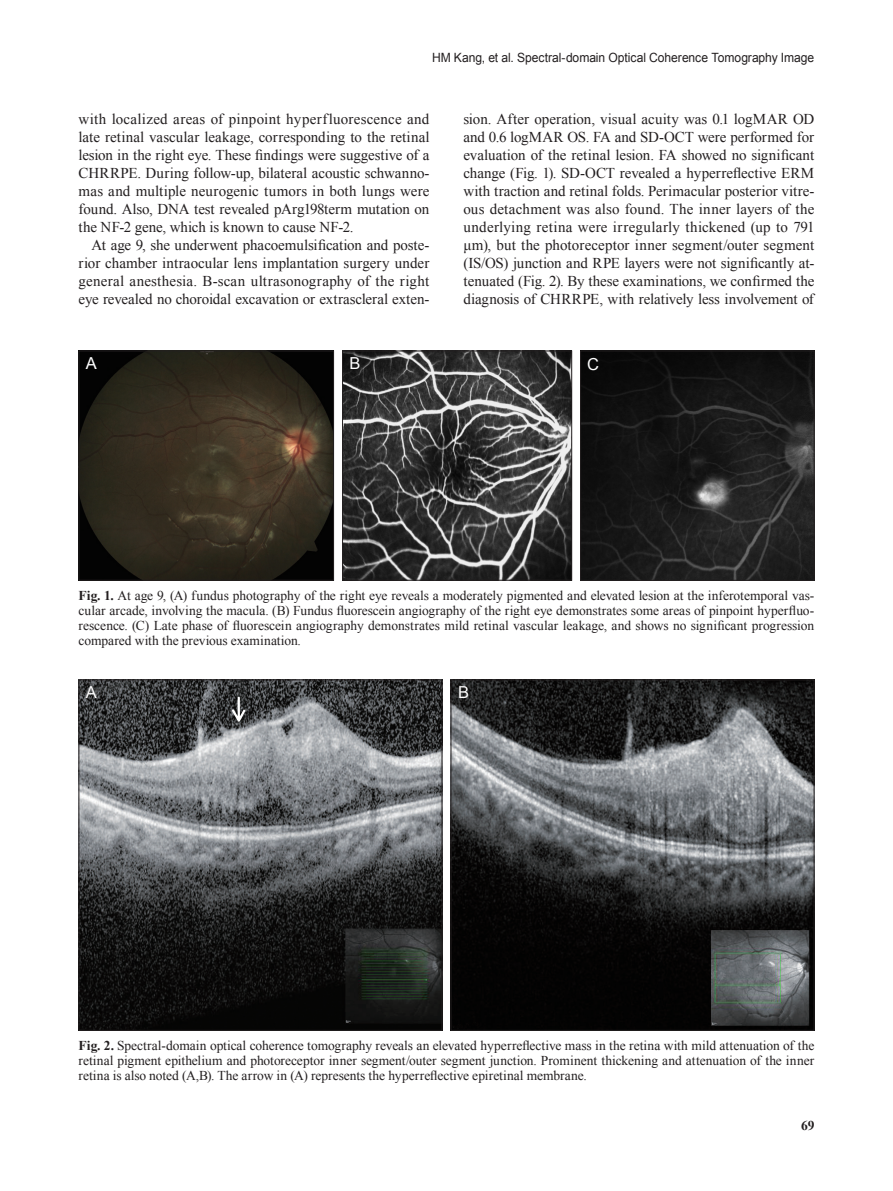
<style>
.page{position:relative;width:893px;height:1191px;background:#fff}
.page>*{position:absolute;margin:0;border:0;box-sizing:border-box;transform-origin:0 0}
.그림_AB{font:16.5px "Arial";color:#fff}
.본문{font:15px/18px "Times New Roman";letter-spacing:-.01em;color:#231f20;text-align:justify}
.Fig_설명{font:13.5px/15px "Times New Roman";color:#231f20;text-align:justify}
.t1{font:700 13.5px "Times New Roman";color:#231f20}
.t2{font:12.75px "Arial";letter-spacing:-.005em;color:#231f20;scale:.95 1}
.s1{font-weight:700}
</style>
<div class="page">
<img style="left:81px;top:353px;width:251px;height:225px">
<div style="left:79px;top:351px;width:255px;height:229px;border:1px solid #231f20"></div>
<img style="left:344px;top:353px;width:226px;height:225px">
<div style="left:342px;top:351px;width:230px;height:229px;border:1px solid #231f20"></div>
<img style="left:582px;top:353px;width:230px;height:225px">
<div style="left:580px;top:351px;width:234px;height:229px;border:1px solid #231f20"></div>
<img style="left:81px;top:681px;width:359px;height:347px">
<div style="left:79px;top:679px;width:363px;height:351px;border:1px solid #231f20"></div>
<img style="left:453px;top:681px;width:359px;height:347px">
<div style="left:451px;top:679px;width:363px;height:351px;border:1px solid #231f20"></div>
<svg style="left:232px;top:696px;width:13px;height:25px"></svg>
<p class="t2" style="left:432px;top:49px;width:404px">HM Kang, et al. Spectral-domain Optical Coherence Tomography Image</p>
<p class="본문" style="left:79px;top:110px;width:353px">with localized areas of pinpoint hyperfluorescence and late retinal vascular leakage, corresponding to the retinal lesion in the right eye. These findings were suggestive of a CHRRPE. During follow-up, bilateral acoustic schwanno&shy;mas and multiple neurogenic tumors in both lungs were found. Also, DNA test revealed pArg198term mutation on the NF-2 gene, which is known to cause NF-2.</p>
<p class="본문" style="left:79px;top:236px;width:353px;text-indent:13px">At age 9, she underwent phacoemulsification and poste&shy;rior chamber intraocular lens implantation surgery under general anesthesia. B-scan ultrasonography of the right eye revealed no choroidal excavation or extrascleral exten-</p>
<p class="본문" style="left:463px;top:110px;width:353px">sion. After operation, visual acuity was 0.1 logMAR OD and 0.6 logMAR OS. FA and SD-OCT were performed for evaluation of the retinal lesion. FA showed no significant change (Fig. 1). SD-OCT revealed a hyperreflective ERM with traction and retinal folds. Perimacular posterior vitre&shy;ous detachment was also found. The inner layers of the underlying retina were irregularly thickened (up to 791 μm), but the photoreceptor inner segment/outer segment (IS/OS) junction and RPE layers were not significantly at&shy;tenuated (Fig. 2). By these examinations, we confirmed the diagnosis of CHRRPE, with relatively less involvement of</p>
<p class="그림_AB" style="left:86px;top:353px;width:13px">A</p>
<p class="그림_AB" style="left:350px;top:353px;width:13px">B</p>
<p class="그림_AB" style="left:587px;top:353px;width:13px">C</p>
<p class="Fig_설명" style="left:79px;top:588px;width:737px"><span class="s1">Fig. 1.</span> At age 9, (A) fundus photography of the right eye reveals a moderately pigmented and elevated lesion at the inferotemporal vas&shy;cular arcade, involving the macula. (B) Fundus fluorescein angiography of the right eye demonstrates some areas of pinpoint hyperfluo&shy;rescence. (C) Late phase of fluorescein angiography demonstrates mild retinal vascular leakage, and shows no significant progression compared with the previous examination.</p>
<p class="그림_AB" style="left:86px;top:681px;width:13px">A</p>
<p class="그림_AB" style="left:458px;top:681px;width:13px">B</p>
<p class="Fig_설명" style="left:79px;top:1038px;width:737px"><span class="s1">Fig. 2.</span> Spectral-domain optical coherence tomography reveals an elevated hyperreflective mass in the retina with mild attenuation of the retinal pigment epithelium and photoreceptor inner segment/outer segment junction. Prominent thickening and attenuation of the inner retina is also noted (A,B). The arrow in (A) represents the hyperreflective epiretinal membrane.</p>
<p class="t1" style="left:801px;top:1116px;width:15px">69</p>
</div>
